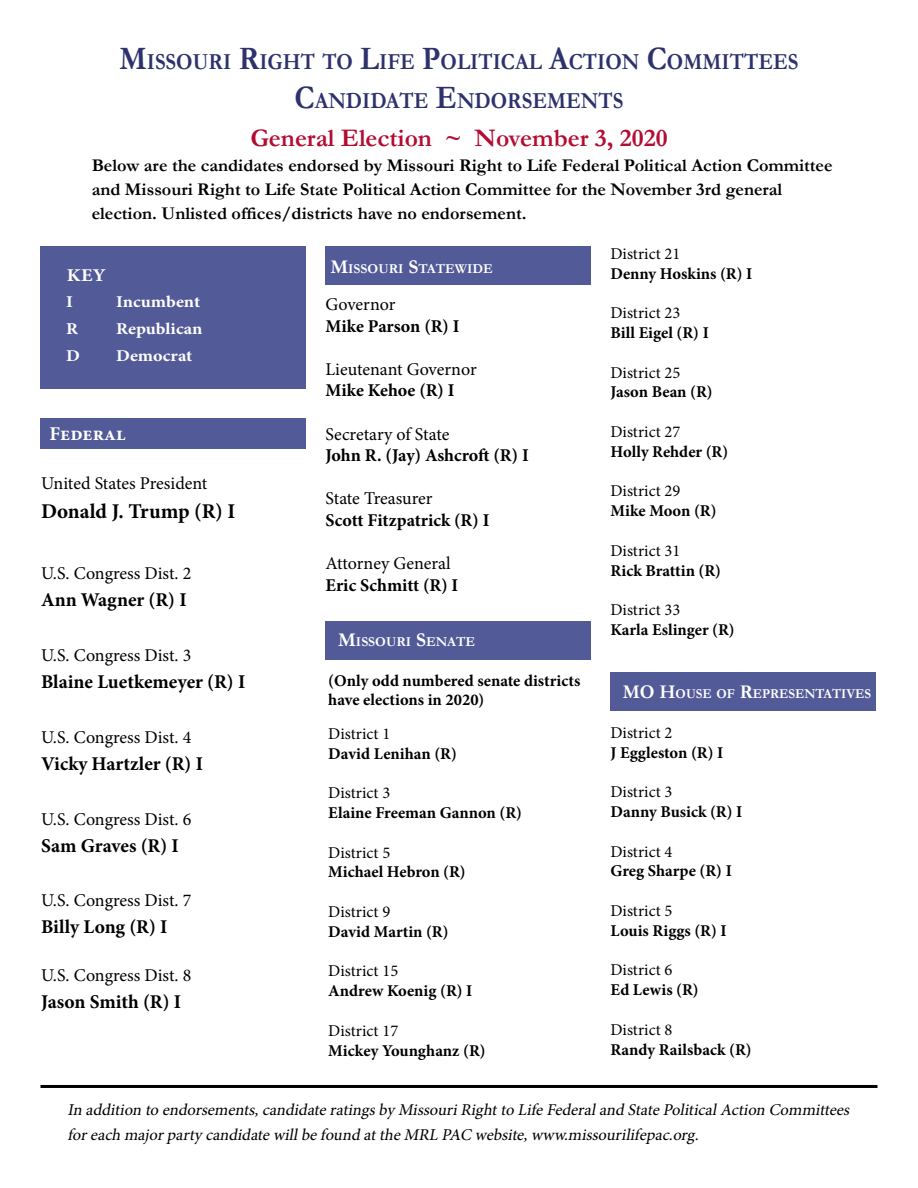
<style>
.page{position:relative;width:918px;height:1188px;background:#fff}
.page>*{position:absolute;margin:0;border:0;box-sizing:border-box;transform-origin:0 0}
.t1{font:700 25.5px "Garamond";color:#b40c32}
.t2{font:700 23.1px "Garamond";color:#2e326c;scale:.9 1}
.t3{font:700 21px "Minion Pro";letter-spacing:-.005em;color:#000}
.t4{font:700 19.5px "Minion Pro";color:#000}
.t5{font:700 19.5px "Minion Pro";color:#fff}
.t6{font:700 18px/24px "Garamond";color:#000}
.t7{font:18px "Minion Pro";letter-spacing:-.005em;color:#000}
.t8{font:700 18px "Minion Pro";color:#000}
.t9{font:700 18px "Minion Pro";color:#fff;scale:1.1 1}
.t10{font:700 16.5px/19.8px "Minion Pro";color:#000}
.t11{font:italic 16.5px/25.5px "Minion Pro";letter-spacing:-.01em;color:#000}
.t12{font:16.5px "Minion Pro";color:#000}
.t13{font:700 16.5px "Minion Pro";color:#fff;scale:1.1 1}
.t14{font:700 13.65px "Garamond";color:#fff}
.t15{font:700 13.65px "Garamond";color:#fff;scale:.96 1}
.s1{font-size:33px}
.s2{font-size:19.5px}
</style>
<div class="page">
<div style="left:326px;top:246px;width:265px;height:39px;background:#525b98"></div>
<div style="left:40px;top:246px;width:266px;height:143px;background:#525b98"></div>
<div style="left:40px;top:418px;width:266px;height:31px;background:#525b98"></div>
<div style="left:326px;top:621px;width:265px;height:38px;background:#525b98"></div>
<div style="left:610px;top:672px;width:266px;height:39px;background:#525b98"></div>
<hr style="left:40px;top:1085px;width:838px;height:3px;background:#000">
<p class="t2" style="left:120px;top:46px;width:756px"><span class="s1">M</span>ISSOURI <span class="s1">R</span>IGHT TO <span class="s1">L</span>IFE <span class="s1">P</span>OLITICAL <span class="s1">A</span>CTION <span class="s1">C</span>OMMITTEES</p>
<p class="t2" style="left:295px;top:85px;width:367px"><span class="s1">C</span>ANDIDATE <span class="s1">E</span>NDORSEMENTS</p>
<p class="t1" style="left:250px;top:120px;width:419px">General Election ~ November 3, 2020</p>
<p class="t6" style="left:92px;top:153px;width:743px">Below are the candidates endorsed by Missouri Right to Life Federal Political Action Committee and Missouri Right to Life State Political Action Committee for the November 3rd general election. Unlisted offices/districts have no endorsement.</p>
<p class="t9" style="left:67px;top:262px;width:37px">KEY</p>
<p class="t13" style="left:66px;top:291px;width:8px">I</p>
<p class="t13" style="left:116px;top:291px;width:78px">Incumbent</p>
<p class="t13" style="left:66px;top:317px;width:12px">R</p>
<p class="t13" style="left:116px;top:317px;width:80px">Republican</p>
<p class="t13" style="left:66px;top:344px;width:14px">D</p>
<p class="t13" style="left:116px;top:344px;width:71px">Democrat</p>
<p class="t5" style="left:50px;top:420px;width:78px">Federal</p>
<p class="t7" style="left:41px;top:471px;width:168px">United States President</p>
<p class="t3" style="left:41px;top:496px;width:196px">Donald J. Trump (R) I</p>
<p class="t7" style="left:41px;top:561px;width:152px">U.S. Congress Dist. 2</p>
<p class="t4" style="left:41px;top:586px;width:147px">Ann Wagner (R) I</p>
<p class="t7" style="left:41px;top:643px;width:152px">U.S. Congress Dist. 3</p>
<p class="t4" style="left:41px;top:668px;width:206px">Blaine Luetkemeyer (R) I</p>
<p class="t7" style="left:41px;top:725px;width:152px">U.S. Congress Dist. 4</p>
<p class="t4" style="left:41px;top:750px;width:164px">Vicky Hartzler (R) I</p>
<p class="t7" style="left:41px;top:807px;width:152px">U.S. Congress Dist. 6</p>
<p class="t4" style="left:41px;top:832px;width:139px">Sam Graves (R) I</p>
<p class="t7" style="left:41px;top:889px;width:152px">U.S. Congress Dist. 7</p>
<p class="t4" style="left:41px;top:913px;width:128px">Billy Long (R) I</p>
<p class="t7" style="left:41px;top:964px;width:152px">U.S. Congress Dist. 8</p>
<p class="t4" style="left:41px;top:988px;width:142px">Jason Smith (R) I</p>
<p class="t14" style="left:330px;top:260px;width:164px"><span class="s2">M</span>ISSOURI <span class="s2">S</span>TATEWIDE</p>
<p class="t7" style="left:326px;top:292px;width:71px">Governor</p>
<p class="t8" style="left:326px;top:313px;width:136px">Mike Parson (R) I</p>
<p class="t7" style="left:326px;top:357px;width:153px">Lieutenant Governor</p>
<p class="t8" style="left:326px;top:378px;width:131px">Mike Kehoe (R) I</p>
<p class="t7" style="left:326px;top:422px;width:125px">Secretary of State</p>
<p class="t8" style="left:326px;top:443px;width:205px">John R. (Jay) Ashcroft (R) I</p>
<p class="t7" style="left:326px;top:487px;width:109px">State Treasurer</p>
<p class="t8" style="left:326px;top:508px;width:166px">Scott Fitzpatrick (R) I</p>
<p class="t7" style="left:326px;top:551px;width:127px">Attorney General</p>
<p class="t8" style="left:326px;top:572px;width:134px">Eric Schmitt (R) I</p>
<p class="t14" style="left:338px;top:632px;width:139px"><span class="s2">M</span>ISSOURI <span class="s2">S</span>ENATE</p>
<p class="t10" style="left:328px;top:670px;width:254px">(Only odd numbered senate districts have elections in 2020)</p>
<p class="t12" style="left:328px;top:722px;width:64px">District 1</p>
<p class="t10" style="left:328px;top:743px;width:130px">David Lenihan (R)</p>
<p class="t12" style="left:328px;top:782px;width:64px">District 3</p>
<p class="t10" style="left:328px;top:803px;width:195px">Elaine Freeman Gannon (R)</p>
<p class="t12" style="left:328px;top:841px;width:64px">District 5</p>
<p class="t10" style="left:328px;top:862px;width:139px">Michael Hebron (R)</p>
<p class="t12" style="left:328px;top:901px;width:64px">District 9</p>
<p class="t10" style="left:328px;top:921px;width:122px">David Martin (R)</p>
<p class="t12" style="left:328px;top:960px;width:71px">District 15</p>
<p class="t10" style="left:328px;top:981px;width:146px">Andrew Koenig (R) I</p>
<p class="t12" style="left:328px;top:1019px;width:71px">District 17</p>
<p class="t10" style="left:328px;top:1040px;width:159px">Mickey Younghanz (R)</p>
<p class="t12" style="left:610px;top:242px;width:71px">District 21</p>
<p class="t10" style="left:610px;top:263px;width:143px">Denny Hoskins (R) I</p>
<p class="t12" style="left:610px;top:302px;width:71px">District 23</p>
<p class="t10" style="left:610px;top:323px;width:100px">Bill Eigel (R) I</p>
<p class="t12" style="left:610px;top:361px;width:71px">District 25</p>
<p class="t10" style="left:610px;top:382px;width:104px">Jason Bean (R)</p>
<p class="t12" style="left:610px;top:421px;width:71px">District 27</p>
<p class="t10" style="left:610px;top:441px;width:119px">Holly Rehder (R)</p>
<p class="t12" style="left:610px;top:480px;width:71px">District 29</p>
<p class="t10" style="left:610px;top:501px;width:108px">Mike Moon (R)</p>
<p class="t12" style="left:610px;top:539px;width:71px">District 31</p>
<p class="t10" style="left:610px;top:560px;width:112px">Rick Brattin (R)</p>
<p class="t12" style="left:610px;top:599px;width:71px">District 33</p>
<p class="t10" style="left:610px;top:620px;width:126px">Karla Eslinger (R)</p>
<p class="t15" style="left:623px;top:684px;width:260px"><span class="s2">MO H</span>OUSE OF <span class="s2">R</span>EPRESENTATIVES</p>
<p class="t12" style="left:610px;top:721px;width:64px">District 2</p>
<p class="t10" style="left:610px;top:742px;width:114px">J Eggleston (R) I</p>
<p class="t12" style="left:610px;top:781px;width:64px">District 3</p>
<p class="t10" style="left:610px;top:802px;width:133px">Danny Busick (R) I</p>
<p class="t12" style="left:610px;top:840px;width:64px">District 4</p>
<p class="t10" style="left:610px;top:861px;width:123px">Greg Sharpe (R) I</p>
<p class="t12" style="left:610px;top:900px;width:64px">District 5</p>
<p class="t10" style="left:610px;top:920px;width:118px">Louis Riggs (R) I</p>
<p class="t12" style="left:610px;top:959px;width:64px">District 6</p>
<p class="t10" style="left:610px;top:980px;width:90px">Ed Lewis (R)</p>
<p class="t12" style="left:610px;top:1018px;width:64px">District 8</p>
<p class="t10" style="left:610px;top:1039px;width:143px">Randy Railsback (R)</p>
<p class="t11" style="left:68px;top:1097px;width:787px">In addition to endorsements,candidateratingsby MissouriRightto LifeFederaland StatePoliticalAction Committees foreach maj orparty candidatewillbefound attheMRL PAC website,www.missourilifepac.org.</p>
</div>
